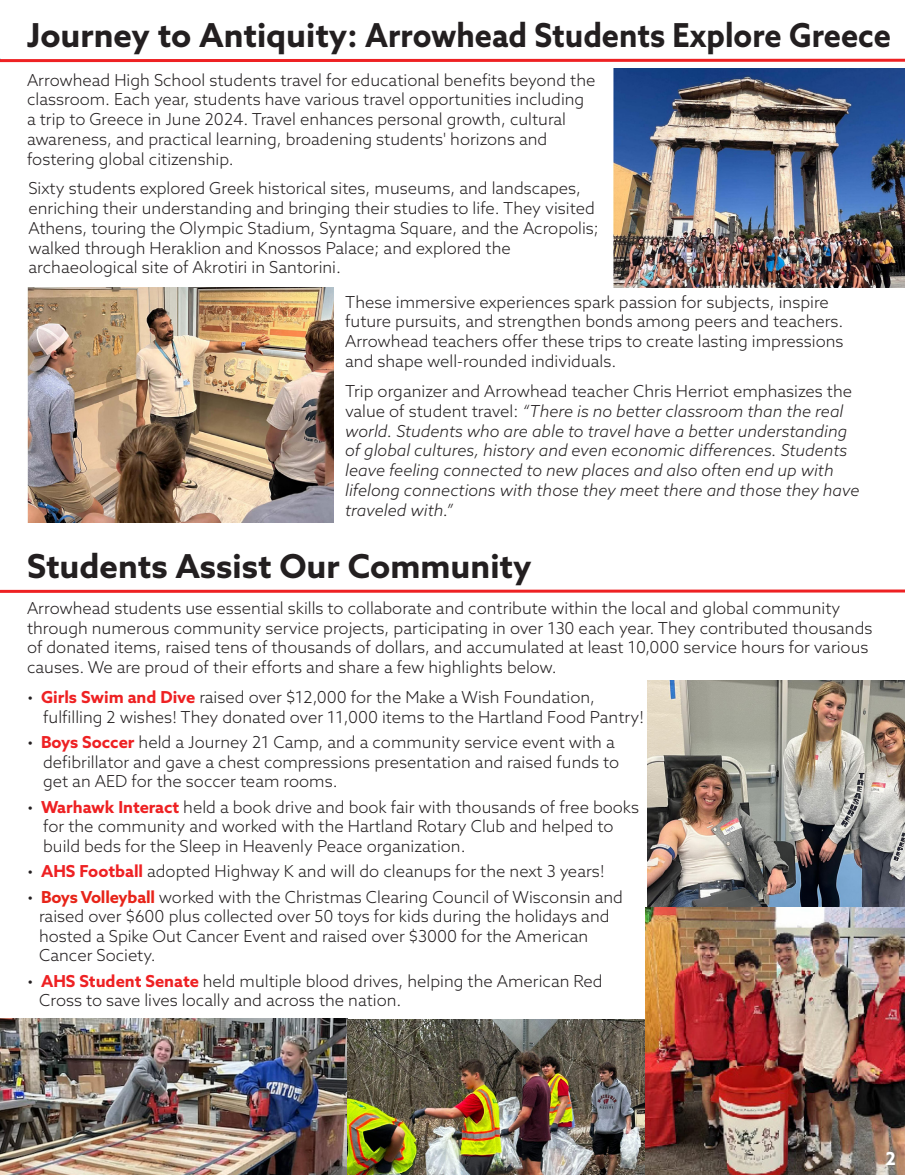
<style>
.page{position:relative;width:905px;height:1175px;background:#fff}
.page>*{position:absolute;margin:0;border:0;box-sizing:border-box;transform-origin:0 0}
.t1{font:700 33px "Azo Sans";color:#231f20}
.t2{font:700 18px "Azo Sans";color:#fff}
.t3{font:300 16.5px/19.8px "Azo Sans";color:#231f20}
.t4{font:italic 300 16.5px/19.8px "Azo Sans";color:#231f20}
.s1{font-style:normal}
.s2{font-weight:700;color:#ee2123}
.s3{font-weight:700;color:#e72419}
</style>
<div class="page">
<hr style="left:0;top:59px;width:904px;height:3px;background:#ee2123">
<svg style="left:0;top:589px;width:904px;height:4px;background:#f15759"></svg>
<img style="left:27px;top:287px;width:307px;height:235px">
<img style="left:613px;top:69px;width:291px;height:219px">
<img style="left:0;top:1018px;width:348px;height:156px">
<img style="left:347px;top:1019px;width:298px;height:155px">
<img style="left:647px;top:681px;width:257px;height:226px">
<img style="left:645px;top:907px;width:259px;height:267px">
<p class="t1" style="left:27px;top:13px;width:865px">Journey to Antiquity: Arrowhead Students Explore Greece</p>
<p class="t3" style="left:27px;top:70px;width:570px">Arrowhead High School students travel for educational benefits beyond the classroom. Each year, students have various travel opportunities including a trip to Greece in June 2024. Travel enhances personal growth, cultural awareness, and practical learning, broadening students' horizons and</p>
<p class="t3" style="left:27px;top:149px;width:208px">fostering global citizenship.</p>
<p class="t3" style="left:29px;top:178px;width:572px">Sixty students explored Greek historical sites, museums, and landscapes, enriching their understanding and bringing their studies to life. They visited Athens, touring the Olympic Stadium, Syntagma Square, and the Acropolis; walked through Heraklion and Knossos Palace; and explored the</p>
<p class="t3" style="left:29px;top:257px;width:314px">archaeological site of Akrotiri in Santorini.</p>
<p class="t3" style="left:345px;top:291px;width:485px">These immersive experiences spark passion for subjects, inspire</p>
<p class="t3" style="left:345px;top:311px;width:500px">future pursuits, and strengthen bonds among peers and teachers.</p>
<p class="t3" style="left:345px;top:331px;width:500px">Arrowhead teachers offer these trips to create lasting impressions and shape well-rounded individuals.</p>
<p class="t4" style="left:345px;top:381px;width:508px"><span class="s1">Trip organizer and Arrowhead teacher Chris Herriot emphasizes the value of student travel:</span> “There is no better classroom than the real world. Students who are able to travel have a better understanding</p>
<p class="t4" style="left:345px;top:440px;width:516px">of global cultures, history and even economic differences. Students leave feeling connected to new places and also often end up with lifelong connections with those they meet there and those they have traveled with.”</p>
<p class="t1" style="left:27px;top:544px;width:506px">Students Assist Our Community</p>
<p class="t3" style="left:27px;top:597px;width:847px">Arrowhead students use essential skills to collaborate and contribute within the local and global community through numerous community service projects, participating in over 130 each year. They contributed thousands of donated items, raised tens of thousands of dollars, and accumulated at least 10,000 service hours for various causes. We are proud of their efforts and share a few highlights below.</p>
<p class="t3" style="left:27px;top:687px;width:569px">• <span class="s2">Girls Swim and Dive</span> raised over $12,000 for the Make a Wish Foundation,</p>
<p class="t3" style="left:43px;top:706px;width:602px">fulfilling 2 wishes! They donated over 11,000 items to the Hartland Food Pantry!</p>
<p class="t3" style="left:27px;top:732px;width:589px">• <span class="s2">Boys Soccer</span> held a Journey 21 Camp, and a community service event with a</p>
<p class="t3" style="left:43px;top:751px;width:577px">defibrillator and gave a chest compressions presentation and raised funds to</p>
<p class="t3" style="left:43px;top:771px;width:296px">get an AED for the soccer team rooms.</p>
<p class="t3" style="left:27px;top:796px;width:613px">• <span class="s2">Warhawk Interact</span> held a book drive and book fair with thousands of free books</p>
<p class="t3" style="left:43px;top:816px;width:572px">for the community and worked with the Hartland Rotary Club and helped to</p>
<p class="t3" style="left:43px;top:835px;width:424px">build beds for the Sleep in Heavenly Peace organization.</p>
<p class="t3" style="left:27px;top:861px;width:579px">• <span class="s2">AHS Football</span> adopted Highway K and will do cleanups for the next 3 years!</p>
<p class="t3" style="left:27px;top:886px;width:597px">• <span class="s3">Boys Volleyball</span> worked with the Christmas Clearing Council of Wisconsin and</p>
<p class="t3" style="left:39px;top:906px;width:572px">raised over $600 plus collected over 50 toys for kids during the holidays and</p>
<p class="t3" style="left:39px;top:925px;width:550px">hosted a Spike Out Cancer Event and raised over $3000 for the American</p>
<p class="t3" style="left:39px;top:945px;width:118px">Cancer Society.</p>
<p class="t3" style="left:27px;top:970px;width:577px">• <span class="s2">AHS Student Senate</span> held multiple blood drives, helping the American Red</p>
<p class="t3" style="left:39px;top:990px;width:364px">Cross to save lives locally and across the nation.</p>
<p class="t2" style="left:885px;top:1146px;width:12px">2</p>
</div>
